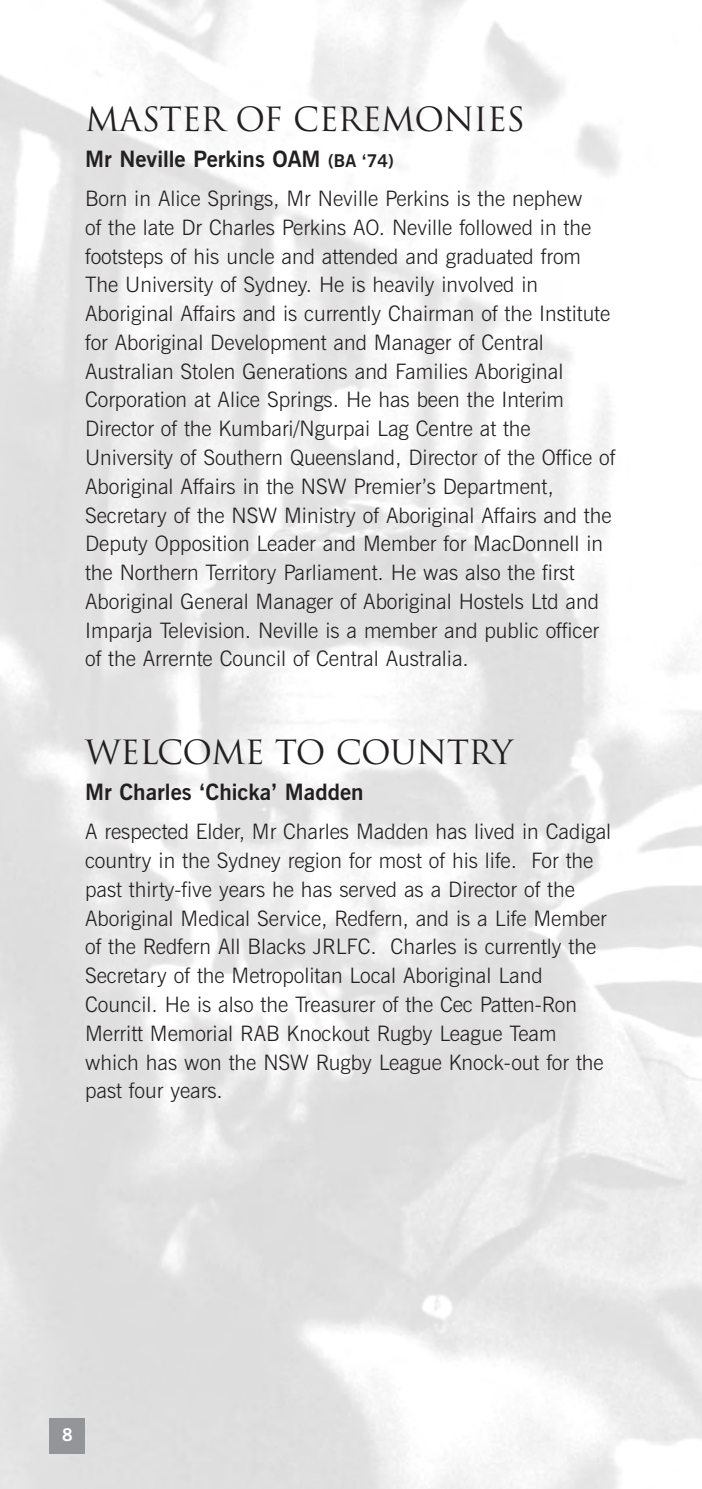
<style>
.page{position:relative;width:702px;height:1489px;background:#fff}
.page>*{position:absolute;margin:0;border:0;box-sizing:border-box;transform-origin:0 0}
.t1{font:32.5px "Trajan";letter-spacing:-.02em;color:#231f20}
.t2{font:700 22.5px "News Gothic BT";color:#231f20}
.t3{font:300 21.25px/28.8px "News Gothic BT";color:#231f20}
.t4{font:700 17.5px "News Gothic BT";color:#fff}
.s1{font-size:17.5px}
</style>
<div class="page">
<div style="left:50px;top:1417px;width:35px;height:36px;background:#939598"></div>
<h1 class="t1" style="left:85px;top:101px;width:441px">MASTER OF CEREMONIES</h1>
<p class="t2" style="left:85px;top:150px;width:310px">Mr Neville Perkins OAM <span class="s1">(BA ‘74)</span></p>
<p class="t3" style="left:85px;top:186px;width:532px">Born in Alice Springs, Mr Neville Perkins is the nephew<br>of the late Dr Charles Perkins AO. Neville followed in the footsteps of his uncle and attended and graduated from The University of Sydney. He is heavily involved in Aboriginal Affairs and is currently Chairman of the Institute for Aboriginal Development and Manager of Central Australian Stolen Generations and Families Aboriginal Corporation at Alice Springs. He has been the Interim Director of the Kumbari/Ngurpai Lag Centre at the University of Southern Queensland, Director of the Office of Aboriginal Affairs in the NSW Premier’s Department, Secretary of the NSW Ministry of Aboriginal Affairs and the Deputy Opposition Leader and Member for MacDonnell in the Northern Territory Parliament. He was also the first Aboriginal General Manager of Aboriginal Hostels Ltd and Imparja Television. Neville is a member and public officer of the Arrernte Council of Central Australia.</p>
<h1 class="t1" style="left:85px;top:733px;width:429px">WELCOME TO COUNTRY</h1>
<p class="t2" style="left:85px;top:783px;width:280px">Mr Charles ‘Chicka’ Madden</p>
<p class="t3" style="left:85px;top:819px;width:527px">A respected Elder, Mr Charles Madden has lived in Cadigal country in the Sydney region for most of his life. For the past thirty-five years he has served as a Director of the Aboriginal Medical Service, Redfern, and is a Life Member of the Redfern All Blacks JRLFC. Charles is currently the Secretary of the Metropolitan Local Aboriginal Land Council. He is also the Treasurer of the Cec Patten-Ron Merritt Memorial RAB Knockout Rugby League Team which has won the NSW Rugby League Knock-out for the past four years.</p>
<p class="t4" style="left:62px;top:1427px;width:12px">8</p>
</div>
